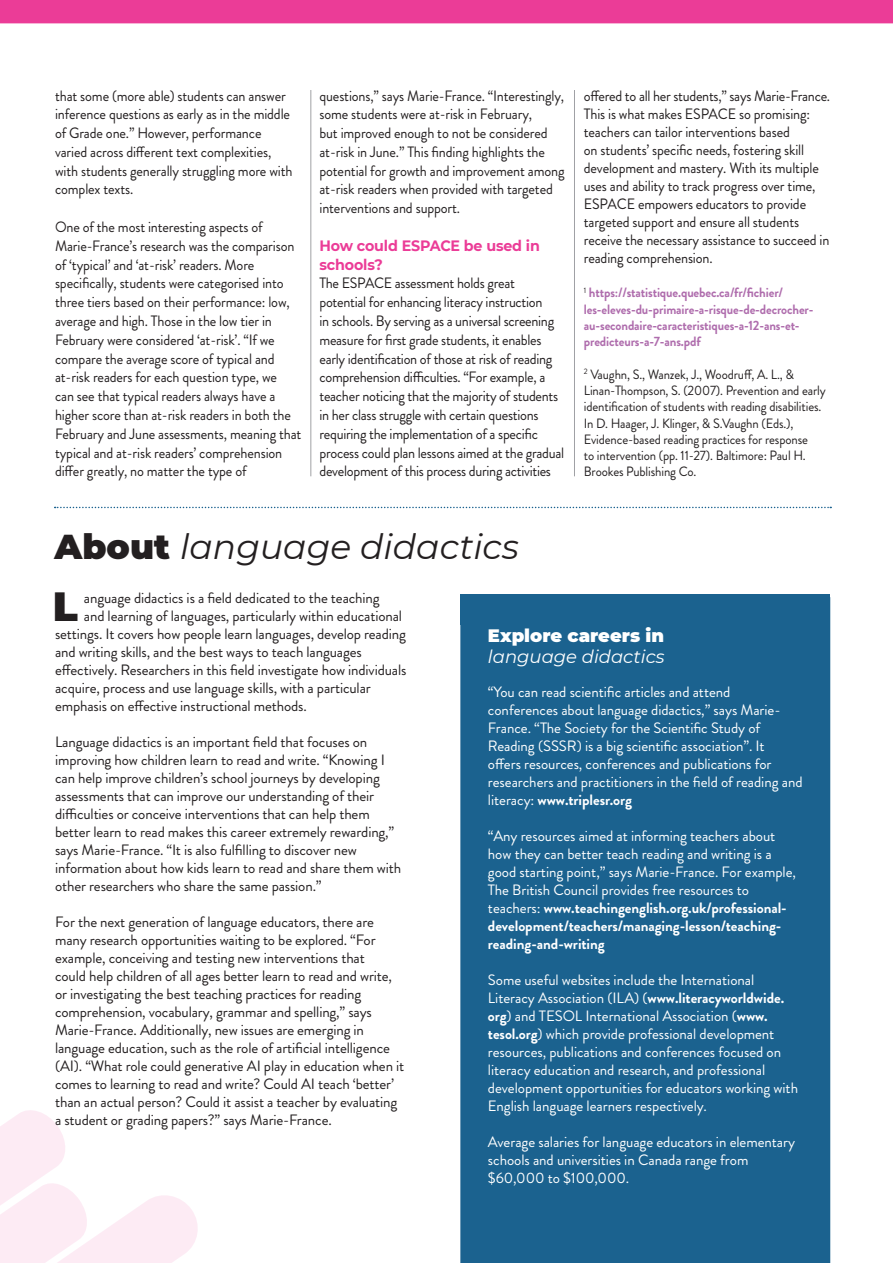
<style>
.page{position:relative;width:893px;height:1263px;background:#fff}
.page>*{position:absolute;margin:0;border:0;box-sizing:border-box;transform-origin:0 0}
.t1{font:900 40.65px "Montserrat";color:#231f20}
.t2{font:italic 34.5px "Montserrat";color:#231f20}
.t3{font:italic 18px/21.6px "Montserrat";color:#fff}
.t4{font:15px/18.8px "Brandon Grotesque";letter-spacing:-.01em;color:#231f20;scale:.95 1}
.t5{font:15px/18px "Brandon Grotesque";letter-spacing:-.01em;color:#231f20}
.t6{font:15px/18px "Brandon Grotesque";letter-spacing:-.005em;color:#fff}
.t7{font:700 15px/18.8px "Montserrat";letter-spacing:-.01em;color:#eb3c97;scale:.95 1}
.t8{font:13.5px/16.2px "Brandon Grotesque";letter-spacing:-.01em;color:#231f20;scale:.95 1}
.t9{font:700 13.5px/16.2px "Brandon Grotesque";letter-spacing:-.01em;color:#af6dad;scale:.95 1}
.s1{font-weight:900;font-style:normal}
.s2{font-weight:700}
</style>
<div class="page">
<div style="left:0;top:0;width:893px;height:23px;background:#eb3c97"></div>
<svg style="left:0;top:1110px;width:198px;height:153px"></svg>
<div style="left:460px;top:624px;width:370px;height:639px;background:#1b628f"></div>
<div style="left:460px;top:594px;width:370px;height:30px;background:#1b628f"></div>
<hr style="left:310px;top:90px;width:1px;height:386px;background:#a0a1a5">
<hr style="left:574px;top:90px;width:1px;height:386px;background:#a0a1a5">
<svg style="left:55px;top:507px;width:776px;height:1px"></svg>
<p class="t4" style="left:55px;top:86px;width:251px">that some (more able) students can answer inference questions as early as in the middle of Grade one.” However, performance varied across different text complexities, with students generally struggling more with complex texts.</p>
<p class="t4" style="left:55px;top:218px;width:261px">One of the most interesting aspects of Marie-France’s research was the comparison of ‘typical’ and ‘at-risk’ readers. More specifically, students were categorised into three tiers based on their performance: low, average and high. Those in the low tier in February were considered ‘at-risk’. “If we compare the average score of typical and at-risk readers for each question type, we<br>can see that typical readers always have a higher score than at-risk readers in both the February and June assessments, meaning that typical and at-risk readers’ comprehension differ greatly, no matter the type of</p>
<p class="t4" style="left:319px;top:86px;width:260px">questions,” says Marie-France. “Interestingly, some students were at-risk in February,<br>but improved enough to not be considered at-risk in June.” This finding highlights the potential for growth and improvement among at-risk readers when provided with targeted interventions and support.</p>
<p class="t7" style="left:319px;top:235px;width:234px">How could ESPACE be used in schools?</p>
<p class="t4" style="left:319px;top:274px;width:259px">The ESPACE assessment holds great potential for enhancing literacy instruction<br>in schools. By serving as a universal screening measure for first grade students, it enables early identification of those at risk of reading comprehension difficulties. “For example, a teacher noticing that the majority of students in her class struggle with certain questions requiring the implementation of a specific process could plan lessons aimed at the gradual development of this process during activities</p>
<p class="t4" style="left:584px;top:86px;width:261px">offered to all her students,” says Marie-France.</p>
<p class="t4" style="left:584px;top:105px;width:260px;line-height:18px">This is what makes ESPACE so promising: teachers can tailor interventions based<br>on students’ specific needs, fostering skill development and mastery. With its multiple uses and ability to track progress over time, ESPACE empowers educators to provide targeted support and ensure all students receive the necessary assistance to succeed in reading comprehension.</p>
<p class="t9" style="left:584px;top:285px;width:243px"><sup>1</sup> https://statistique.quebec.ca/fr/fichier/ les-eleves-du-primaire-a-risque-de-decrocher&shy;au-secondaire-caracteristiques-a-12-ans-et&shy;predicteurs-a-7-ans.pdf</p>
<p class="t8" style="left:584px;top:366px;width:256px"><sup>2</sup> Vaughn, S., Wanzek, J., Woodruff, A. L., &amp; Linan-Thompson, S. (2007). Prevention and early identification of students with reading disabilities.<br>In D. Haager, J. Klinger, &amp; S.Vaughn (Eds.), Evidence-based reading practices for response<br>to intervention (pp. 11-27). Baltimore: Paul H.<br>Brookes Publishing Co.</p>
<p class="t2" style="left:55px;top:523px;width:466px"><span class="s1">About</span> language didactics</p>
<p class="t1" style="left:53px;top:576px;width:27px">L</p>
<p class="t5" style="left:84px;top:589px;width:297px">anguage didactics is a field dedicated to the teaching</p>
<p class="t5" style="left:84px;top:607px;width:320px">and learning of languages, particularly within educational</p>
<p class="t5" style="left:55px;top:625px;width:352px">settings. It covers how people learn languages, develop reading</p>
<p class="t5" style="left:55px;top:643px;width:308px">and writing skills, and the best ways to teach languages</p>
<p class="t5" style="left:55px;top:661px;width:353px">effectively. Researchers in this field investigate how individuals</p>
<p class="t5" style="left:55px;top:679px;width:317px">acquire, process and use language skills, with a particular</p>
<p class="t5" style="left:55px;top:697px;width:253px">emphasis on effective instructional methods.</p>
<p class="t5" style="left:55px;top:733px;width:348px">Language didactics is an important field that focuses on improving how children learn to read and write. “Knowing I can help improve children’s school journeys by developing assessments that can improve our understanding of their difficulties or conceive interventions that can help them better learn to read makes this career extremely rewarding,” says Marie-France. “It is also fulfilling to discover new information about how kids learn to read and share them with other researchers who share the same passion.”</p>
<p class="t5" style="left:55px;top:913px;width:351px">For the next generation of language educators, there are many research opportunities waiting to be explored. “For example, conceiving and testing new interventions that<br>could help children of all ages better learn to read and write, or investigating the best teaching practices for reading comprehension, vocabulary, grammar and spelling,” says Marie-France. Additionally, new issues are emerging in language education, such as the role of artificial intelligence (AI). “What role could generative AI play in education when it comes to learning to read and write? Could AI teach ‘better’ than an actual person? Could it assist a teacher by evaluating a student or grading papers?” says Marie-France.</p>
<p class="t3" style="left:488px;top:624px;width:178px"><span class="s1">Explore careers in </span>language didactics</p>
<p class="t6" style="left:488px;top:683px;width:316px">“You can read scientific articles and attend conferences about language didactics,” says Marie-France. “The Society for the Scientific Study of Reading (SSSR) is a big scientific association”. It<br>offers resources, conferences and publications for researchers and practitioners in the field of reading and literacy: <span class="s2">www.triplesr.org</span></p>
<p class="t6" style="left:488px;top:827px;width:309px">“Any resources aimed at informing teachers about how they can better teach reading and writing is a good starting point,” says Marie-France. For example, The British Council provides free resources to teachers: <span class="s2">www.teachingenglish.org.uk/professional&shy;development/teachers/managing-lesson/teaching&shy;reading-and-writing</span></p>
<p class="t6" style="left:488px;top:971px;width:312px">Some useful websites include the International Literacy Association (ILA) (<span class="s2">www.literacyworldwide. org</span>) and TESOL International Association (<span class="s2">www. tesol.org</span>) which provide professional development resources, publications and conferences focused on literacy education and research, and professional development opportunities for educators working with English language learners respectively.</p>
<p class="t6" style="left:488px;top:1133px;width:309px">Average salaries for language educators in elementary schools and universities in Canada range from $60,000 to $100,000.</p>
</div>
